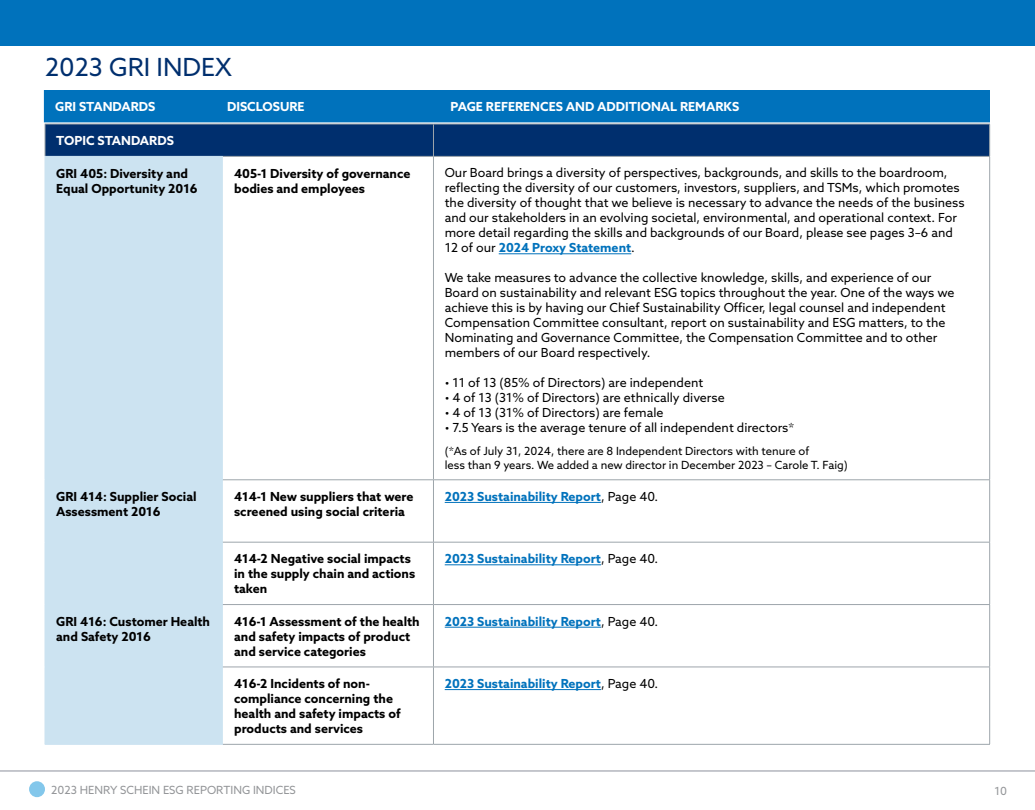
<style>
.page{position:relative;width:1035px;height:810px;background:#fff}
.page>*{position:absolute;margin:0;border:0;box-sizing:border-box;transform-origin:0 0}
.t1{font:25px "Azo Sans";color:#002f6e}
.t2{font:12.5px/15px "Azo Sans";color:#000}
.t3{font:700 12.5px/15px "Azo Sans";color:#000}
.t4{font:700 12.5px "Azo Sans";color:#0072bc}
.t5{font:700 12.5px "Azo Sans";color:#fff}
.t6{font:11.25px/13.8px "Azo Sans";color:#000}
.t7{font:11.25px "Azo Sans";color:#939598}
.s1{font-weight:700;color:#0072bc}
.s2{font-weight:400;color:#000}
</style>
<div class="page">
<div style="left:0;top:0;width:1035px;height:46px;background:#0072bc"></div>
<svg style="left:44px;top:90px;width:946px;height:66px;background:#055598"></svg>
<div style="left:46px;top:157px;width:177px;height:587px;background:#cce3f1"></div>
<hr style="left:45px;top:124px;width:178px;height:1px;background:#9da5ab">
<hr style="left:45px;top:124px;width:1px;height:32px;background:#9da5ab">
<hr style="left:223px;top:124px;width:210px;height:1px;background:#9da5ab">
<hr style="left:433px;top:124px;width:557px;height:1px;background:#9da5ab">
<hr style="left:433px;top:124px;width:1px;height:32px;background:#9da5ab">
<hr style="left:989px;top:124px;width:1px;height:32px;background:#9da5ab">
<hr style="left:433px;top:157px;width:1px;height:322px;background:#9da5ab">
<hr style="left:989px;top:157px;width:1px;height:322px;background:#9da5ab">
<hr style="left:433px;top:480px;width:1px;height:62px;background:#9da5ab">
<hr style="left:989px;top:480px;width:1px;height:62px;background:#9da5ab">
<hr style="left:433px;top:542px;width:1px;height:62px;background:#9da5ab">
<hr style="left:989px;top:542px;width:1px;height:62px;background:#9da5ab">
<hr style="left:433px;top:605px;width:1px;height:62px;background:#9da5ab">
<hr style="left:989px;top:605px;width:1px;height:62px;background:#9da5ab">
<hr style="left:433px;top:667px;width:1px;height:77px;background:#9da5ab">
<hr style="left:989px;top:667px;width:1px;height:77px;background:#9da5ab">
<hr style="left:223px;top:156px;width:210px;height:1px;background:#9da5ab">
<hr style="left:433px;top:156px;width:557px;height:1px;background:#9da5ab">
<hr style="left:45px;top:156px;width:178px;height:1px;background:#cce3f1">
<hr style="left:45px;top:157px;width:1px;height:322px;background:#cce3f1">
<hr style="left:45px;top:479px;width:178px;height:1px;background:#cce3f1">
<hr style="left:45px;top:480px;width:1px;height:62px;background:#cce3f1">
<hr style="left:45px;top:542px;width:178px;height:1px;background:#cce3f1">
<hr style="left:45px;top:542px;width:1px;height:62px;background:#cce3f1">
<hr style="left:45px;top:604px;width:178px;height:1px;background:#cce3f1">
<hr style="left:45px;top:605px;width:1px;height:62px;background:#cce3f1">
<hr style="left:45px;top:667px;width:178px;height:1px;background:#cce3f1">
<hr style="left:45px;top:667px;width:1px;height:77px;background:#cce3f1">
<hr style="left:45px;top:744px;width:178px;height:1px;background:#cce3f1">
<hr style="left:223px;top:479px;width:210px;height:1px;background:#9da5ab">
<hr style="left:223px;top:542px;width:210px;height:1px;background:#9da5ab">
<hr style="left:223px;top:604px;width:210px;height:1px;background:#9da5ab">
<hr style="left:223px;top:667px;width:210px;height:1px;background:#9da5ab">
<hr style="left:223px;top:744px;width:210px;height:1px;background:#9da5ab">
<hr style="left:433px;top:479px;width:557px;height:1px;background:#9da5ab">
<hr style="left:433px;top:542px;width:557px;height:1px;background:#9da5ab">
<hr style="left:433px;top:604px;width:557px;height:1px;background:#9da5ab">
<hr style="left:433px;top:667px;width:557px;height:1px;background:#9da5ab">
<hr style="left:433px;top:744px;width:557px;height:1px;background:#9da5ab">
<hr style="left:499px;top:253px;width:132px;height:1px;background:#0072bc">
<hr style="left:445px;top:502px;width:156px;height:1px;background:#0072bc">
<hr style="left:445px;top:564px;width:156px;height:1px;background:#0072bc">
<hr style="left:445px;top:627px;width:156px;height:1px;background:#0072bc">
<hr style="left:445px;top:689px;width:156px;height:1px;background:#0072bc">
<hr style="left:0;top:770px;width:1035px;height:2px;background:#a3a7b0">
<div style="left:29px;top:781px;width:16px;height:16px;background:#83c7eb;border-radius:50%"></div>
<h1 class="t1" style="left:45px;top:51px;width:188px">2023 GRI INDEX</h1>
<p class="t5" style="left:55px;top:98px;width:102px">GRI STANDARDS</p>
<p class="t5" style="left:227px;top:98px;width:79px">DISCLOSURE</p>
<p class="t5" style="left:450px;top:98px;width:290px">PAGE REFERENCES AND ADDITIONAL REMARKS</p>
<p class="t5" style="left:56px;top:132px;width:119px">TOPIC STANDARDS</p>
<p class="t3" style="left:56px;top:165px;width:143px">GRI 405: Diversity and<br>Equal Opportunity 2016</p>
<p class="t3" style="left:234px;top:165px;width:178px">405-1 Diversity of governance bodies and employees</p>
<p class="t2" style="left:445px;top:165px;width:522px">Our Board brings a diversity of perspectives, backgrounds, and skills to the boardroom, reflecting the diversity of our customers, investors, suppliers, and TSMs, which promotes the diversity of thought that we believe is necessary to advance the needs of the business and our stakeholders in an evolving societal, environmental, and operational context. For more detail regarding the skills and backgrounds of our Board, please see pages 3–6 and 12 of our <span class="s1">2024 Proxy Statement</span>.</p>
<p class="t2" style="left:445px;top:270px;width:511px">We take measures to advance the collective knowledge, skills, and experience of our Board on sustainability and relevant ESG topics throughout the year. One of the ways we achieve this is by having our Chief Sustainability Officer, legal counsel and independent Compensation Committee consultant, report on sustainability and ESG matters, to the Nominating and Governance Committee, the Compensation Committee and to other members of our Board respectively.</p>
<p class="t2" style="left:445px;top:375px;width:260px">• 11 of 13 (85% of Directors) are independent</p>
<p class="t2" style="left:445px;top:390px;width:282px">• 4 of 13 (31% of Directors) are ethnically diverse</p>
<p class="t2" style="left:445px;top:405px;width:220px">• 4 of 13 (31% of Directors) are female</p>
<p class="t2" style="left:445px;top:420px;width:351px">• 7.5 Years is the average tenure of all independent directors*</p>
<p class="t6" style="left:445px;top:444px;width:405px">(*As of July 31, 2024, there are 8 Independent Directors with tenure of<br>less than 9 years. We added a new director in December 2023 – Carole T. Faig)</p>
<p class="t3" style="left:56px;top:489px;width:142px">GRI 414: Supplier Social<br>Assessment 2016</p>
<p class="t3" style="left:234px;top:489px;width:181px">414-1 New suppliers that were screened using social criteria</p>
<p class="t4" style="left:445px;top:488px;width:215px">2023 Sustainability Report<span class="s2">, Page 40.</span></p>
<p class="t3" style="left:234px;top:551px;width:183px">414-2 Negative social impacts in the supply chain and actions taken</p>
<p class="t4" style="left:445px;top:551px;width:215px">2023 Sustainability Report<span class="s2">, Page 40.</span></p>
<p class="t3" style="left:56px;top:614px;width:155px">GRI 416: Customer Health and Safety 2016</p>
<p class="t3" style="left:234px;top:614px;width:187px">416-1 Assessment of the health and safety impacts of product and service categories</p>
<p class="t4" style="left:445px;top:613px;width:215px">2023 Sustainability Report<span class="s2">, Page 40.</span></p>
<p class="t3" style="left:234px;top:676px;width:168px">416-2 Incidents of non&shy;compliance concerning the health and safety impacts of products and services</p>
<p class="t4" style="left:445px;top:675px;width:215px">2023 Sustainability Report<span class="s2">, Page 40.</span></p>
<p class="t7" style="left:51px;top:782px;width:246px">2023 HENRY SCHEIN ESG REPORTING INDICES</p>
<p class="t7" style="left:994px;top:783px;width:14px">10</p>
</div>
